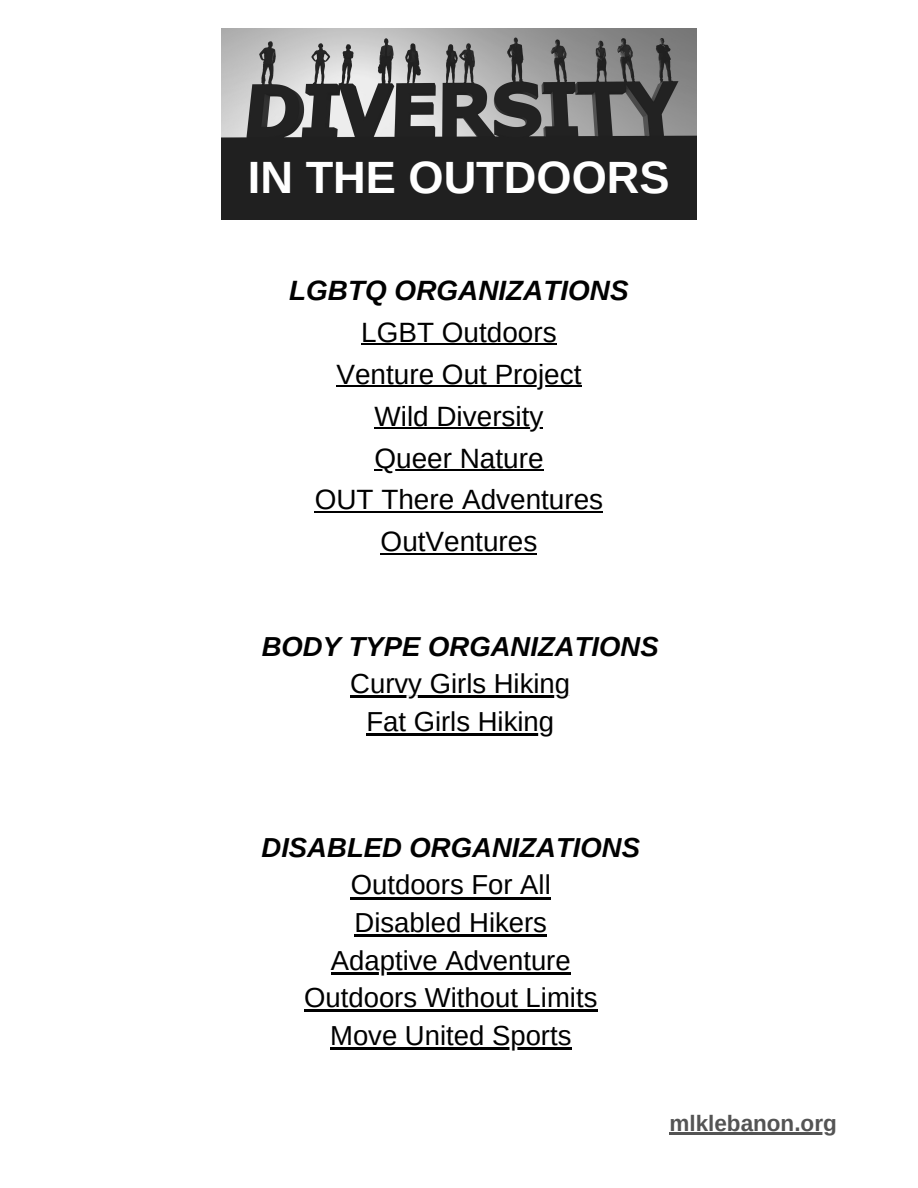
<style>
.page{position:relative;width:918px;height:1188px;background:#fff}
.page>*{position:absolute;margin:0;border:0;box-sizing:border-box;transform-origin:0 0}
.t1{font:700 50.1px "Arimo";color:#fff}
.t2{font:700 45.15px "Arimo";color:#fff}
.t3{font:27.9px "Arimo";color:#000}
.t4{font:italic 700 27.9px "Arimo";color:#000}
.t5{font:27.45px "Arimo";color:#000}
.t6{font:italic 700 27.45px "Arimo";color:#000}
.t7{font:700 22.5px "Arimo";color:#545454}
</style>
<div class="page">
<hr style="left:361px;top:343px;width:196px;height:2px;background:#000">
<hr style="left:336px;top:385px;width:246px;height:2px;background:#000">
<hr style="left:374px;top:427px;width:169px;height:2px;background:#000">
<hr style="left:374px;top:469px;width:170px;height:2px;background:#000">
<hr style="left:315px;top:511px;width:288px;height:1px;background:#000">
<hr style="left:381px;top:553px;width:156px;height:1px;background:#000">
<hr style="left:669px;top:1132px;width:168px;height:2px;background:#545454">
<hr style="left:350px;top:696px;width:220px;height:2px;background:#000">
<hr style="left:366px;top:733px;width:188px;height:3px;background:#000">
<hr style="left:351px;top:897px;width:200px;height:2px;background:#000">
<hr style="left:355px;top:935px;width:192px;height:2px;background:#000">
<hr style="left:331px;top:972px;width:240px;height:3px;background:#000">
<hr style="left:304px;top:1010px;width:293px;height:2px;background:#000">
<hr style="left:330px;top:1047px;width:241px;height:3px;background:#000">
<img style="left:222px;top:29px;width:474px;height:191px">
<p class="t2" style="left:248px;top:152px;width:423px">IN THE OUTDOORS</p>
<p class="t1" style="left:225px;top:175px;width:468px">IN THE OUTDOORS</p>
<p class="t4" style="left:289px;top:275px;width:341px">LGBTQ ORGANIZATIONS</p>
<p class="t3" style="left:361px;top:317px;width:197px">LGBT Outdoors</p>
<p class="t3" style="left:336px;top:359px;width:247px">Venture Out Project</p>
<p class="t3" style="left:374px;top:400px;width:170px">Wild Diversity</p>
<p class="t3" style="left:374px;top:442px;width:171px">Queer Nature</p>
<p class="t3" style="left:315px;top:484px;width:290px">OUT There Adventures</p>
<p class="t3" style="left:381px;top:526px;width:158px">OutVentures</p>
<p class="t6" style="left:262px;top:631px;width:398px">BODY TYPE ORGANIZATIONS</p>
<p class="t5" style="left:350px;top:668px;width:221px">Curvy Girls Hiking</p>
<p class="t5" style="left:366px;top:706px;width:189px">Fat Girls Hiking</p>
<p class="t6" style="left:261px;top:832px;width:380px">DISABLED ORGANIZATIONS</p>
<p class="t5" style="left:351px;top:870px;width:202px">Outdoors For All</p>
<p class="t5" style="left:355px;top:907px;width:194px">Disabled Hikers</p>
<p class="t5" style="left:331px;top:945px;width:241px">Adaptive Adventure</p>
<p class="t5" style="left:304px;top:982px;width:295px">Outdoors Without Limits</p>
<p class="t5" style="left:330px;top:1020px;width:243px">Move United Sports</p>
<p class="t7" style="left:669px;top:1111px;width:169px">mlklebanon.org</p>
</div>
